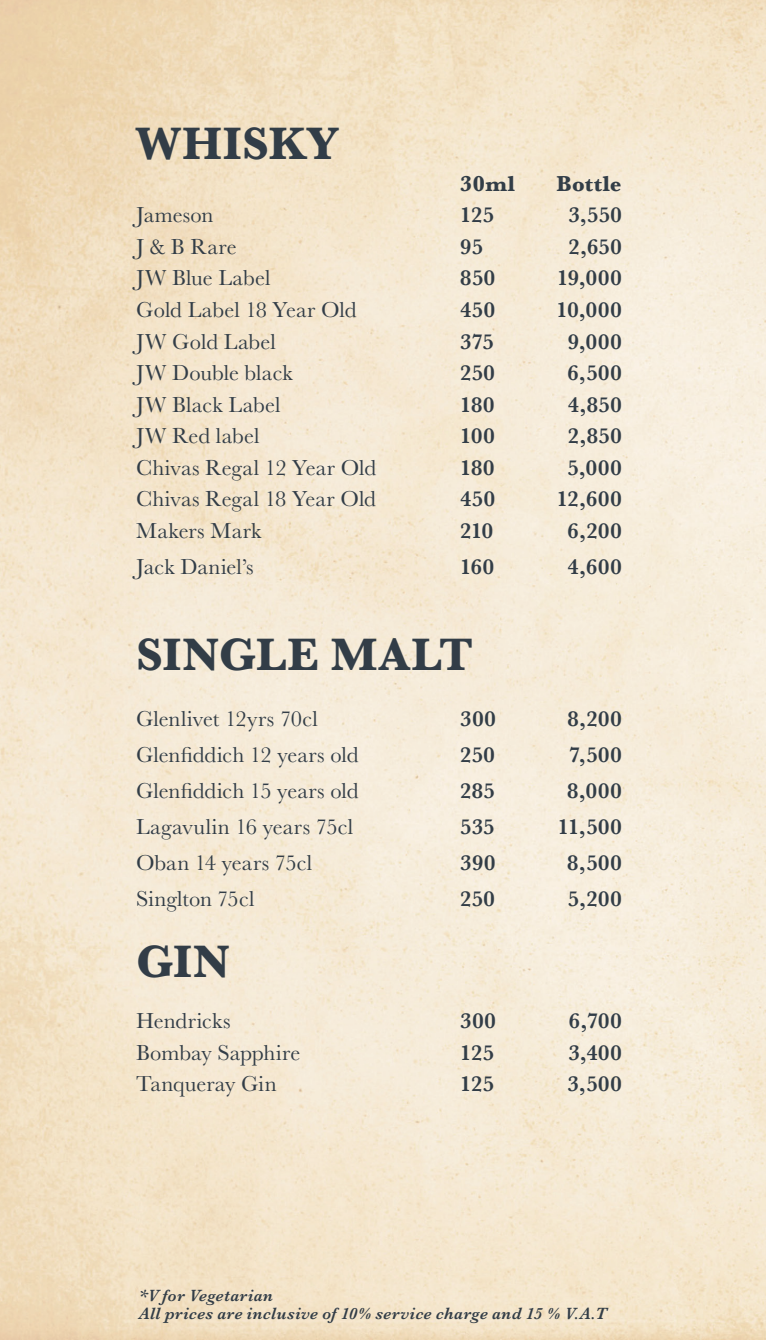
<style>
.page{position:relative;width:766px;height:1340px;background:#fff}
.page>*{position:absolute;margin:0;border:0;box-sizing:border-box;transform-origin:0 0}
.t1{font:700 47.25px "Baskerville";letter-spacing:.02em;color:#323d47}
.t2{font:22.5px "Baskerville";letter-spacing:.005em;color:#323d47}
.t3{font:600 22.5px "Baskerville";letter-spacing:.025em;color:#323d47}
.t4{font:700 22.5px "Baskerville";letter-spacing:.02em;color:#323d47}
.t5{font:italic 600 16.88px/18px "Baskerville";letter-spacing:.025em;color:#323d47}
</style>
<div class="page">
<img style="left:0;top:0;width:765px;height:1339px">
<p class="t1" style="left:136px;top:111px;width:204px">WHISKY</p>
<p class="t4" style="left:460px;top:168px;width:56px">30ml</p>
<p class="t4" style="left:556px;top:168px;width:67px">Bottle</p>
<p class="t2" style="left:136px;top:201px;width:79px">Jameson</p>
<p class="t3" style="left:460px;top:199px;width:35px">125</p>
<p class="t3" style="left:568px;top:199px;width:55px">3,550</p>
<p class="t2" style="left:136px;top:232px;width:102px">J &amp; B Rare</p>
<p class="t3" style="left:460px;top:231px;width:24px">95</p>
<p class="t3" style="left:568px;top:231px;width:55px">2,650</p>
<p class="t2" style="left:136px;top:264px;width:136px">JW Blue Label</p>
<p class="t3" style="left:460px;top:262px;width:36px">850</p>
<p class="t3" style="left:557px;top:262px;width:66px">19,000</p>
<p class="t2" style="left:136px;top:295px;width:222px">Gold Label 18 Year Old</p>
<p class="t3" style="left:460px;top:294px;width:36px">450</p>
<p class="t3" style="left:556px;top:294px;width:67px">10,000</p>
<p class="t2" style="left:136px;top:327px;width:141px">JW Gold Label</p>
<p class="t3" style="left:460px;top:325px;width:35px">375</p>
<p class="t3" style="left:567px;top:325px;width:55px">9,000</p>
<p class="t2" style="left:136px;top:358px;width:158px">JW Double black</p>
<p class="t3" style="left:460px;top:357px;width:36px">250</p>
<p class="t3" style="left:567px;top:357px;width:56px">6,500</p>
<p class="t2" style="left:136px;top:390px;width:146px">JW Black Label</p>
<p class="t3" style="left:460px;top:388px;width:36px">180</p>
<p class="t3" style="left:567px;top:388px;width:55px">4,850</p>
<p class="t2" style="left:136px;top:421px;width:125px">JW Red label</p>
<p class="t3" style="left:460px;top:420px;width:36px">100</p>
<p class="t3" style="left:567px;top:420px;width:55px">2,850</p>
<p class="t2" style="left:136px;top:453px;width:241px">Chivas Regal 12 Year Old</p>
<p class="t3" style="left:460px;top:451px;width:36px">180</p>
<p class="t3" style="left:567px;top:451px;width:56px">5,000</p>
<p class="t2" style="left:136px;top:484px;width:241px">Chivas Regal 18 Year Old</p>
<p class="t3" style="left:460px;top:483px;width:36px">450</p>
<p class="t3" style="left:556px;top:483px;width:67px">12,600</p>
<p class="t2" style="left:136px;top:516px;width:127px">Makers Mark</p>
<p class="t3" style="left:460px;top:514px;width:34px">210</p>
<p class="t3" style="left:567px;top:514px;width:56px">6,200</p>
<p class="t2" style="left:136px;top:552px;width:119px">Jack Daniel’s</p>
<p class="t3" style="left:460px;top:550px;width:35px">160</p>
<p class="t3" style="left:567px;top:550px;width:56px">4,600</p>
<p class="t1" style="left:136px;top:621px;width:339px">SINGLE MALT</p>
<p class="t2" style="left:136px;top:704px;width:183px">Glenlivet 12yrs 70cl</p>
<p class="t3" style="left:460px;top:703px;width:37px">300</p>
<p class="t3" style="left:567px;top:703px;width:56px">8,200</p>
<p class="t2" style="left:136px;top:740px;width:224px">Glenfiddich 12 years old</p>
<p class="t3" style="left:460px;top:739px;width:36px">250</p>
<p class="t3" style="left:568px;top:739px;width:54px">7,500</p>
<p class="t2" style="left:136px;top:776px;width:224px">Glenfiddich 15 years old</p>
<p class="t3" style="left:460px;top:775px;width:36px">285</p>
<p class="t3" style="left:567px;top:775px;width:56px">8,000</p>
<p class="t2" style="left:136px;top:812px;width:219px">Lagavulin 16 years 75cl</p>
<p class="t3" style="left:460px;top:811px;width:36px">535</p>
<p class="t3" style="left:557px;top:811px;width:65px">11,500</p>
<p class="t2" style="left:136px;top:848px;width:178px">Oban 14 years 75cl</p>
<p class="t3" style="left:460px;top:847px;width:37px">390</p>
<p class="t3" style="left:567px;top:847px;width:56px">8,500</p>
<p class="t2" style="left:136px;top:884px;width:120px">Singlton 75cl</p>
<p class="t3" style="left:460px;top:883px;width:36px">250</p>
<p class="t3" style="left:567px;top:883px;width:55px">5,200</p>
<p class="t1" style="left:136px;top:928px;width:96px">GIN</p>
<p class="t2" style="left:136px;top:1006px;width:96px">Hendricks</p>
<p class="t3" style="left:460px;top:1005px;width:37px">300</p>
<p class="t3" style="left:568px;top:1005px;width:54px">6,700</p>
<p class="t2" style="left:136px;top:1038px;width:166px">Bombay Sapphire</p>
<p class="t3" style="left:460px;top:1036px;width:35px">125</p>
<p class="t3" style="left:568px;top:1036px;width:55px">3,400</p>
<p class="t2" style="left:136px;top:1069px;width:142px">Tanqueray Gin</p>
<p class="t3" style="left:460px;top:1068px;width:35px">125</p>
<p class="t3" style="left:567px;top:1068px;width:56px">3,500</p>
<p class="t5" style="left:139px;top:1286px;width:468px">*V for Vegetarian<br>All prices are inclusive of 10% service charge and 15 % V.A.T</p>
</div>
